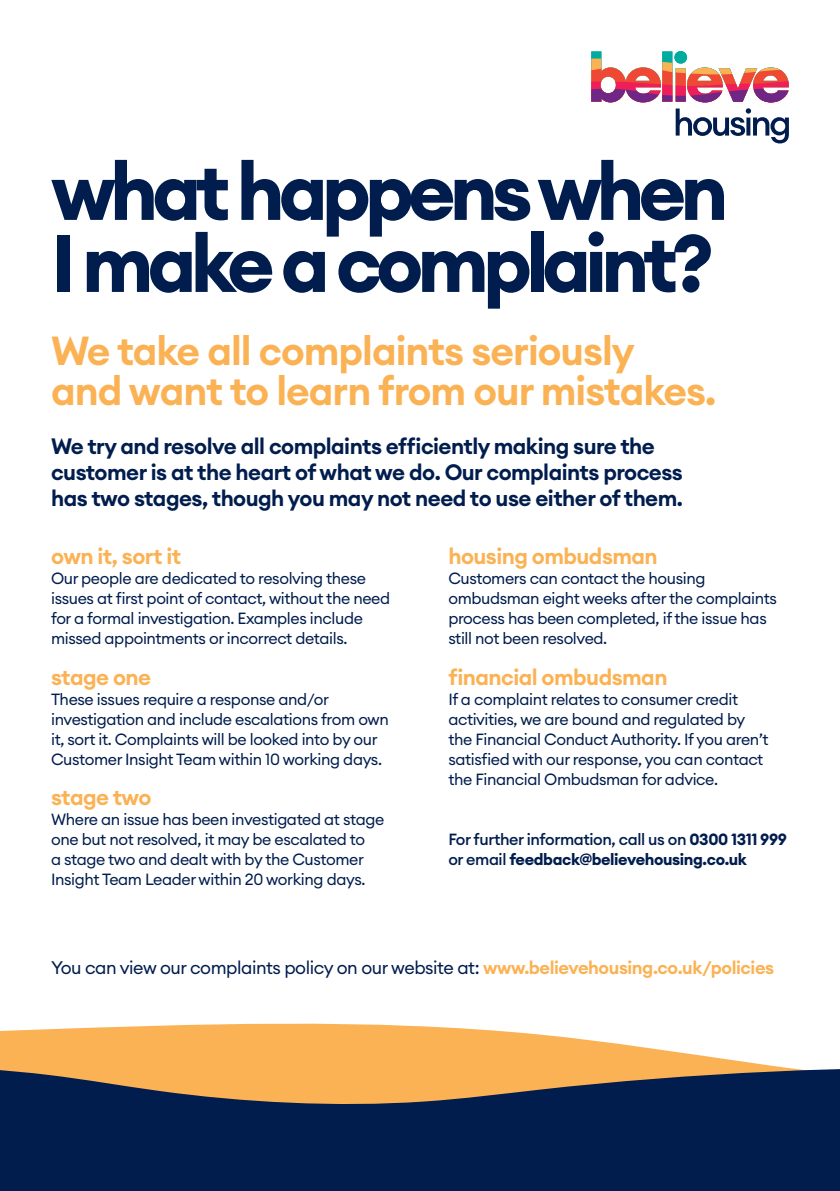
<style>
.page{position:relative;width:840px;height:1191px;background:#fff}
.page>*{position:absolute;margin:0;border:0;box-sizing:border-box;transform-origin:0 0}
.t1{font:700 80px/72px "Euclid Circular A";letter-spacing:-.075em;color:#001d4e}
.t2{font:600 40px/40px "Euclid Circular A";letter-spacing:-.025em;color:#fbb254}
.t3{font:600 22px/26px "Euclid Circular A";letter-spacing:-.025em;color:#001d4e}
.t4{font:600 22px "Euclid Circular A";letter-spacing:-.025em;color:#fbb254}
.t5{font:18px "Euclid Circular A";letter-spacing:-.025em;color:#001d4e}
.t6{font:16px/20px "Euclid Circular A";letter-spacing:-.025em;color:#001d4e}
.t7{font:700 16px/20px "Euclid Circular A";letter-spacing:-.025em;color:#001d4e}
.s1{font-weight:500}
.s2{font-weight:600;color:#fbb254}
</style>
<div class="page">
<svg style="left:591px;top:51px;width:197px;height:51px"></svg>
<svg style="left:675px;top:108px;width:113px;height:35px"></svg>
<svg style="left:0;top:1023px;width:752px;height:40px;fill:#fbb254"></svg>
<svg style="left:0;top:1063px;width:839px;height:128px;background:#303a4f"></svg>
<h1 class="t1" style="left:51px;top:156px;width:678px">what happens when<br>I make a complaint?</h1>
<h2 class="t2" style="left:51px;top:331px;width:666px">We take all complaints seriously<br>and want to learn from our mistakes.</h2>
<h3 class="t3" style="left:51px;top:434px;width:633px">We try and resolve all complaints efficiently making sure the customer is at the heart of what we do. Our complaints process has two stages, though you may not need to use either of them.</h3>
<h3 class="t4" style="left:51px;top:542px;width:131px">own it, sort it</h3>
<p class="t6" style="left:51px;top:568px;width:340px">Our people are dedicated to resolving these issues at first point of contact, without the need for a formal investigation. Examples include missed appointments or incorrect details.</p>
<h3 class="t4" style="left:51px;top:662px;width:102px">stage one</h3>
<p class="t6" style="left:51px;top:688px;width:339px">These issues require a response and/or investigation and include escalations from own it, sort it. Complaints will be looked into by our Customer Insight Team within 10 working days.</p>
<h3 class="t4" style="left:51px;top:782px;width:102px">stage two</h3>
<p class="t6" style="left:51px;top:808px;width:334px">Where an issue has been investigated at stage one but not resolved, it may be escalated to<br>a stage two and dealt with by the Customer Insight Team Leader within 20 working days.</p>
<h3 class="t4" style="left:448px;top:542px;width:211px">housing ombudsman</h3>
<p class="t6" style="left:448px;top:568px;width:330px">Customers can contact the housing ombudsman eight weeks after the complaints process has been completed, if the issue has still not been resolved.</p>
<h3 class="t4" style="left:448px;top:662px;width:220px">financial ombudsman</h3>
<p class="t6" style="left:448px;top:688px;width:321px">If a complaint relates to consumer credit activities, we are bound and regulated by the Financial Conduct Authority. If you aren’t satisfied with our response, you can contact the Financial Ombudsman for advice.</p>
<p class="t7" style="left:448px;top:829px;width:340px"><span class="s1">For further information, call us on</span> 0300 1311 999 <span class="s1">or email</span> feedback@believehousing.co.uk</p>
<p class="t5" style="left:51px;top:956px;width:724px">You can view our complaints policy on our website at: <span class="s2">www.believehousing.co.uk/policies</span></p>
</div>
